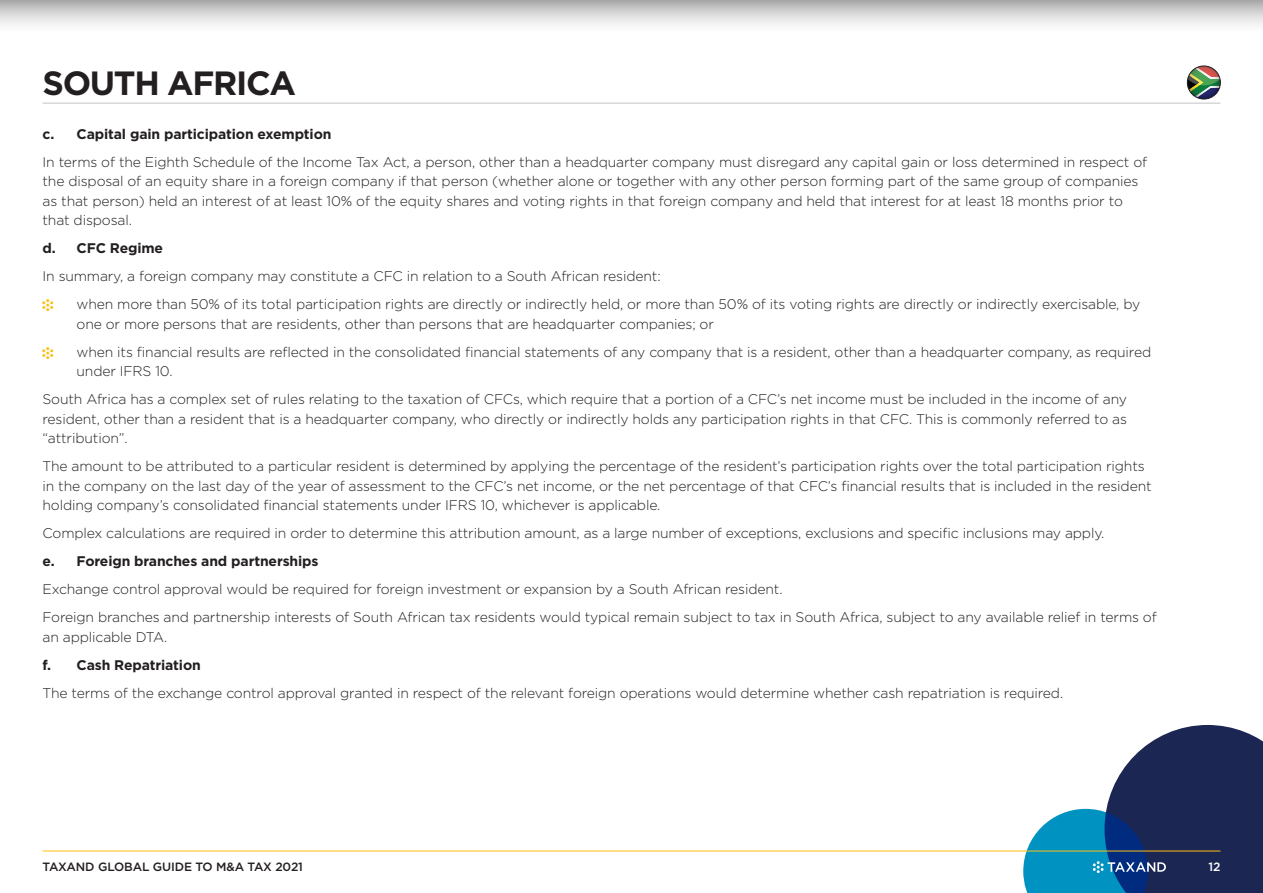
<style>
.page{position:relative;width:1263px;height:893px;background:#fff}
.page>*{position:absolute;margin:0;border:0;box-sizing:border-box;transform-origin:0 0}
.t1{font:700 33.6px "Gotham";letter-spacing:-.04em;color:#231f20}
.Body_Text{font:300 13.95px/19.5px "Gotham";letter-spacing:-.01em;color:#231f20}
.t2{font:700 13.95px "Gotham";letter-spacing:-.01em;color:#231f20}
.t3{font:500 12px "Gotham";letter-spacing:-.01em;color:#231f20}
.t4{font:500 12px "Gotham";color:#fff}
.s1{font-family:"Gotham Tax And";color:#fdbd12}
</style>
<div class="page">
<svg style="left:1023px;top:725px;width:240px;height:168px"></svg>
<hr style="left:43px;top:103px;width:1177px;height:1px;background:#c2c3c5">
<hr style="left:43px;top:851px;width:1177px;height:1px;background:#fdbd12">
<svg style="left:0;top:0;width:1263px;height:25px;background:#d2d1d1"></svg>
<svg style="left:1186px;top:66px;width:35px;height:33px"></svg>
<img style="left:1190px;top:69px;width:30px;height:16px">
<img style="left:1189px;top:73px;width:14px;height:12px">
<div style="left:1187px;top:66px;width:33px;height:33px;border:1px solid #231f20;border-radius:50%"></div>
<h1 class="t1" style="left:43px;top:61px;width:255px">SOUTH AFRICA</h1>
<p class="t2" style="left:43px;top:125px;width:290px">c. Capital gain participation exemption</p>
<p class="Body_Text" style="left:43px;top:152px;width:1106px">In terms of the Eighth Schedule of the Income Tax Act, a person, other than a headquarter company must disregard any capital gain or loss determined in respect of the disposal of an equity share in a foreign company if that person (whether alone or together with any other person forming part of the same group of companies as that person) held an interest of at least 10% of the equity shares and voting rights in that foreign company and held that interest for at least 18 months prior to that disposal.</p>
<p class="t2" style="left:43px;top:239px;width:122px">d. CFC Regime</p>
<p class="Body_Text" style="left:43px;top:266px;width:620px">In summary, a foreign company may constitute a CFC in relation to a South African resident:</p>
<p class="Body_Text" style="left:77px;top:294px;width:1065px;text-indent:-34px"><span class="s1">•</span> when more than 50% of its total participation rights are directly or indirectly held, or more than 50% of its voting rights are directly or indirectly exercisable, by one or more persons that are residents, other than persons that are headquarter companies; or</p>
<p class="Body_Text" style="left:77px;top:342px;width:1076px;text-indent:-34px"><span class="s1">•</span> when its financial results are reflected in the consolidated financial statements of any company that is a resident, other than a headquarter company, as required under IFRS 10.</p>
<p class="Body_Text" style="left:43px;top:389px;width:1086px;text-align:justify">South Africa has a complex set of rules relating to the taxation of CFCs, which require that a portion of a CFC’s net income must be included in the income of any resident, other than a resident that is a headquarter company, who directly or indirectly holds any participation rights in that CFC. This is commonly referred to as “attribution”.</p>
<p class="Body_Text" style="left:43px;top:456px;width:1111px">The amount to be attributed to a particular resident is determined by applying the percentage of the resident’s participation rights over the total participation rights in the company on the last day of the year of assessment to the CFC’s net income, or the net percentage of that CFC’s financial results that is included in the resident holding company’s consolidated financial statements under IFRS 10, whichever is applicable.</p>
<p class="Body_Text" style="left:43px;top:523px;width:1063px">Complex calculations are required in order to determine this attribution amount, as a large number of exceptions, exclusions and specific inclusions may apply.</p>
<p class="t2" style="left:43px;top:552px;width:277px">e. Foreign branches and partnerships</p>
<p class="Body_Text" style="left:43px;top:579px;width:741px">Exchange control approval would be required for foreign investment or expansion by a South African resident.</p>
<p class="Body_Text" style="left:43px;top:607px;width:1116px">Foreign branches and partnership interests of South African tax residents would typical remain subject to tax in South Africa, subject to any available relief in terms of an applicable DTA.</p>
<p class="t2" style="left:43px;top:656px;width:160px">f. Cash Repatriation</p>
<p class="Body_Text" style="left:43px;top:683px;width:1022px">The terms of the exchange control approval granted in respect of the relevant foreign operations would determine whether cash repatriation is required.</p>
<p class="t3" style="left:43px;top:859px;width:262px">TAXAND GLOBAL GUIDE TO M&amp;A TAX 2021</p>
<p class="t4" style="left:1208px;top:859px;width:13px">12</p>
</div>
